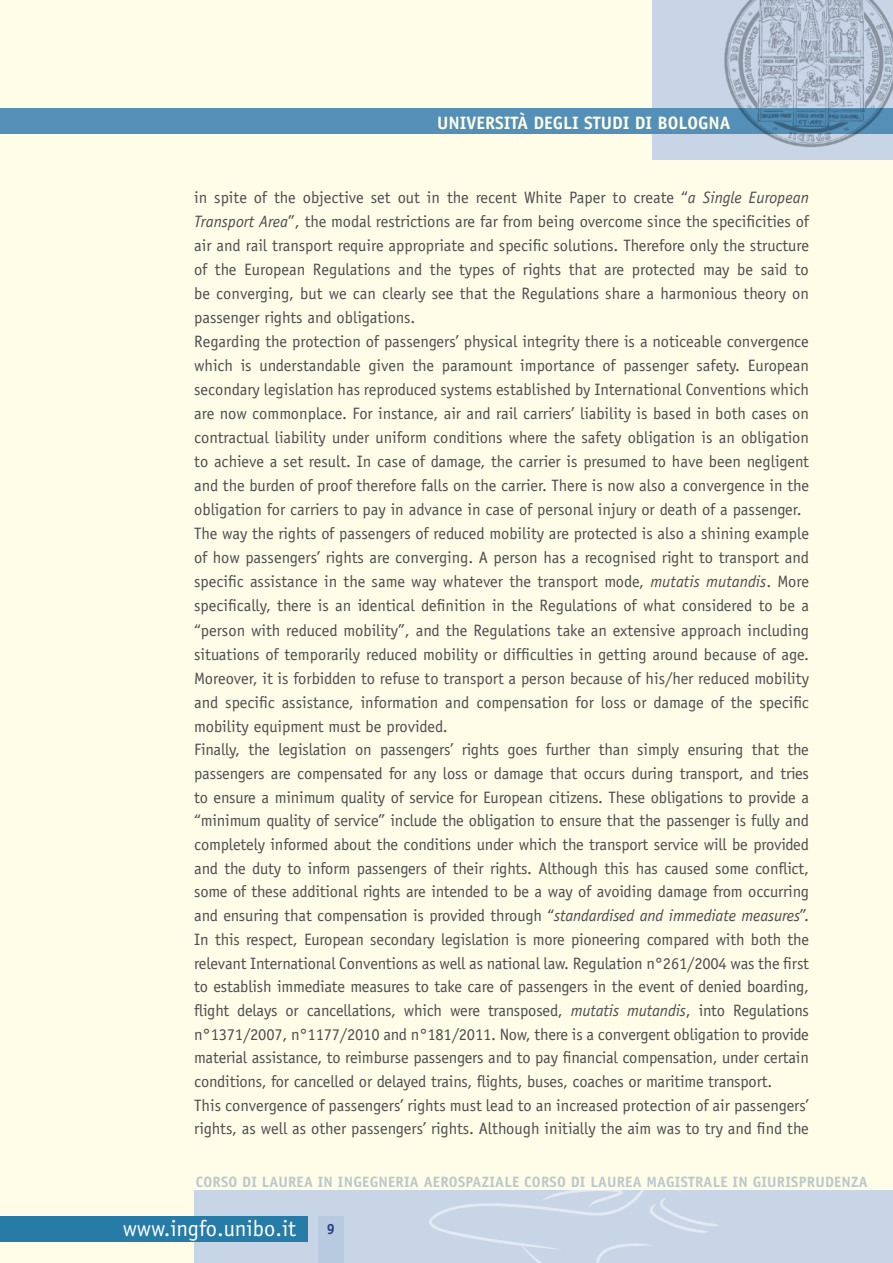
<style>
.page{position:relative;width:893px;height:1263px;background:#fffde8}
.page>*{position:absolute;margin:0;border:0;box-sizing:border-box;transform-origin:0 0}
.t1{font:22.5px "Officina Sans Std";color:#fff}
.t2{font:700 18px "Officina Sans Std";color:#fffde8}
.t3{font:16.5px/23.9px "Officina Sans Std";letter-spacing:-.01em;color:#4d4d4f}
.t4{font:700 15px "Officina Sans Std";letter-spacing:.015em;color:#b8cae0}
.t5{font:700 14.7px "Officina Sans Std";color:#25408f}
.s1{font-style:italic}
</style>
<div class="page">
<div style="left:194px;top:1191px;width:699px;height:72px;background:#c8d5e6"></div>
<svg style="left:428px;top:1180px;width:292px;height:83px"></svg>
<div style="left:652px;top:0;width:241px;height:159px;background:#c8d5e6"></div>
<div style="left:0;top:1216px;width:307px;height:26px;background:#277ca7"></div>
<div style="left:318px;top:1216px;width:25px;height:47px;background:#b8cae0"></div>
<div style="left:0;top:108px;width:893px;height:26px;background:#538fb7"></div>
<img style="left:724px;top:0;width:169px;height:148px">
<p class="t2" style="left:437px;top:111px;width:295px">UNIVERSITÀ DEGLI STUDI DI BOLOGNA</p>
<p class="t3" style="left:194px;top:186px;width:616px">in spite of the objective set out in the recent White Paper to create “<span class="s1">a Single European Transport Area</span>”, the modal restrictions are far from being overcome since the specificities of air and rail transport require appropriate and specific solutions. Therefore only the structure of the European Regulations and the types of rights that are protected may be said to be converging, but we can clearly see that the Regulations share a harmonious theory on passenger rights and obligations.<br>Regarding the protection of passengers’ physical integrity there is a noticeable convergence which is understandable given the paramount importance of passenger safety. European secondary legislation has reproduced systems established by International Conventions which are now commonplace. For instance, air and rail carriers’ liability is based in both cases on contractual liability under uniform conditions where the safety obligation is an obligation to achieve a set result. In case of damage, the carrier is presumed to have been negligent and the burden of proof therefore falls on the carrier. There is now also a convergence in the obligation for carriers to pay in advance in case of personal injury or death of a passenger.<br>The way the rights of passengers of reduced mobility are protected is also a shining example of how passengers’ rights are converging. A person has a recognised right to transport and specific assistance in the same way whatever the transport mode, <span class="s1">mutatis mutandis</span>. More specifically, there is an identical definition in the Regulations of what considered to be a “person with reduced mobility”, and the Regulations take an extensive approach including situations of temporarily reduced mobility or difficulties in getting around because of age.<br>Moreover, it is forbidden to refuse to transport a person because of his/her reduced mobility and specific assistance, information and compensation for loss or damage of the specific mobility equipment must be provided.<br>Finally, the legislation on passengers’ rights goes further than simply ensuring that the passengers are compensated for any loss or damage that occurs during transport, and tries to ensure a minimum quality of service for European citizens. These obligations to provide a “minimum quality of service” include the obligation to ensure that the passenger is fully and completely informed about the conditions under which the transport service will be provided and the duty to inform passengers of their rights. Although this has caused some conflict, some of these additional rights are intended to be a way of avoiding damage from occurring and ensuring that compensation is provided through “<span class="s1">standardised and immediate measures</span>”.<br>In this respect, European secondary legislation is more pioneering compared with both the relevant International Conventions as well as national law. Regulation n°261/2004 was the first to establish immediate measures to take care of passengers in the event of denied boarding, flight delays or cancellations, which were transposed, <span class="s1">mutatis mutandis</span>, into Regulations n°1371/2007, n°1177/2010 and n°181/2011. Now, there is a convergent obligation to provide material assistance, to reimburse passengers and to pay financial compensation, under certain conditions, for cancelled or delayed trains, flights, buses, coaches or maritime transport.<br>This convergence of passengers’ rights must lead to an increased protection of air passengers’ rights, as well as other passengers’ rights. Although initially the aim was to try and find the</p>
<p class="t4" style="left:196px;top:1172px;width:674px">CORSO DI LAUREA IN INGEGNERIA AEROSPAZIALE CORSO DI LAUREA MAGISTRALE IN GIURISPRUDENZA</p>
<p class="t5" style="left:327px;top:1220px;width:10px">9</p>
<h1 class="t1" style="left:123px;top:1215px;width:175px">www.ingfo.unibo.it</h1>
</div>
